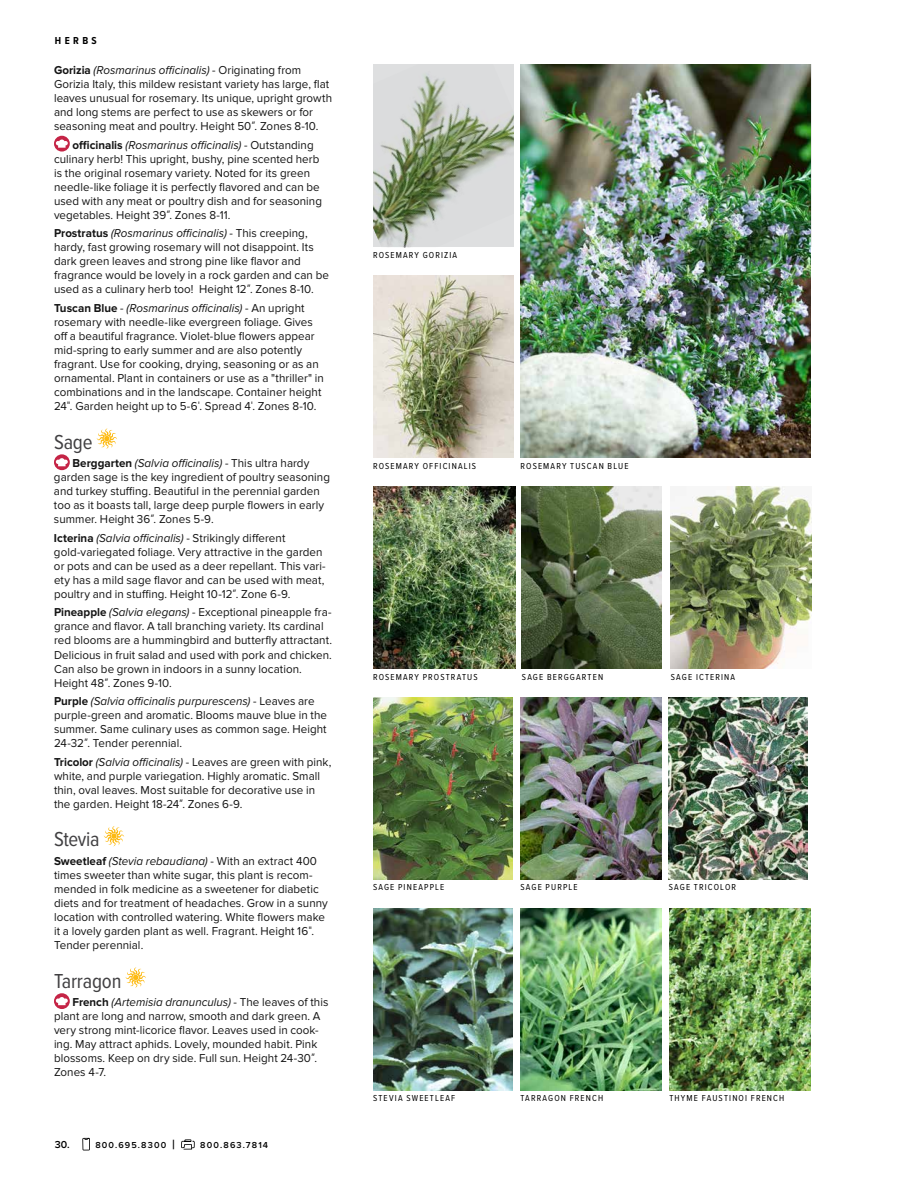
<style>
.page{position:relative;width:918px;height:1188px;background:#fff}
.page>*{position:absolute;margin:0;border:0;box-sizing:border-box;transform-origin:0 0}
.t1{font:21px "Proxima Nova Cond";letter-spacing:-.01em;color:#414042}
.t2{font:12px/14.1px "Proxima Nova";letter-spacing:.005em;color:#141414}
.t3{font:700 10.5px "Proxima Nova Cond";color:#000}
.t4{font:600 10.5px "Proxima Nova";color:#000}
.t5{font:9px "Proxima Nova Cond";letter-spacing:.125em;color:#000}
.t6{font:600 9px "Proxima Nova";letter-spacing:.13em;color:#000}
.s1{font-weight:700}
.s2{font-style:italic}
.s3{font-family:"Museo Slab 300"}
.s4{font-size:13.5px}
</style>
<div class="page">
<svg style="left:82px;top:1138px;width:8px;height:13px"></svg>
<svg style="left:181px;top:1139px;width:14px;height:11px"></svg>
<img style="left:373px;top:65px;width:141px;height:182px">
<img style="left:373px;top:276px;width:141px;height:182px">
<img style="left:521px;top:65px;width:289px;height:393px">
<img style="left:373px;top:487px;width:142px;height:182px">
<img style="left:522px;top:487px;width:140px;height:182px">
<img style="left:671px;top:487px;width:141px;height:182px">
<img style="left:373px;top:698px;width:140px;height:182px">
<img style="left:520px;top:698px;width:141px;height:182px">
<img style="left:668px;top:697px;width:139px;height:183px">
<img style="left:373px;top:908px;width:139px;height:183px">
<img style="left:520px;top:908px;width:141px;height:183px">
<img style="left:669px;top:908px;width:141px;height:183px">
<svg style="left:54px;top:136px;width:16px;height:16px"></svg>
<svg style="left:56px;top:139px;width:12px;height:9px"></svg>
<svg style="left:97px;top:428px;width:20px;height:21px"></svg>
<svg style="left:54px;top:454px;width:16px;height:16px"></svg>
<svg style="left:56px;top:458px;width:12px;height:8px"></svg>
<svg style="left:104px;top:826px;width:20px;height:20px"></svg>
<svg style="left:126px;top:967px;width:20px;height:21px"></svg>
<svg style="left:54px;top:993px;width:16px;height:16px"></svg>
<svg style="left:56px;top:996px;width:12px;height:9px"></svg>
<p class="t3" style="left:55px;top:34px;width:43px">HER BS</p>
<p class="t2" style="left:54px;top:63px;width:280px"><span class="s1">Gorizia</span> <span class="s2">(Rosmarinus officinalis)</span> - Originating from Gorizia Italy, this mildew resistant variety has large, flat leaves unusual for rosemary. Its unique, upright growth and long stems are perfect to use as skewers or for seasoning meat and poultry. Height 50<span class="s3">”</span>. Zones 8-10.</p>
<p class="t2" style="left:54px;top:138px;width:270px;text-indent:19px"><span class="s1">officinalis</span> <span class="s2">(Rosmarinus officinalis)</span> - Outstanding culinary herb! This upright, bushy, pine scented herb is the original rosemary variety. Noted for its green needle-like foliage it is perfectly flavored and can be used with any meat or poultry dish and for seasoning vegetables. Height 39<span class="s3">”</span>. Zones 8-11.</p>
<p class="t2" style="left:54px;top:226px;width:276px"><span class="s1">Prostratus</span> <span class="s2">(Rosmarinus officinalis)</span> - This creeping, hardy, fast growing rosemary will not disappoint. Its dark green leaves and strong pine like flavor and fragrance would be lovely in a rock garden and can be used as a culinary herb too! Height 12<span class="s3">”</span>. Zones 8-10.</p>
<p class="t2" style="left:54px;top:301px;width:271px"><span class="s1">Tuscan Blue</span> - <span class="s2">(Rosmarinus officinalis)</span> - An upright rosemary with needle-like evergreen foliage. Gives off a beautiful fragrance. Violet-blue flowers appear mid-spring to early summer and are also potently fragrant. Use for cooking, drying, seasoning or as an ornamental. Plant in containers or use as a "thriller" in combinations and in the landscape. Container height 24<span class="s3">"</span>. Garden height up to 5-6<span class="s3">'</span>. Spread 4<span class="s3">'</span>. Zones 8-10.</p>
<h1 class="t1" style="left:54px;top:429px;width:40px">Sage</h1>
<p class="t2" style="left:54px;top:456px;width:277px;text-indent:19px"><span class="s1">Berggarten</span> <span class="s2">(Salvia officinalis)</span> - This ultra hardy garden sage is the key ingredient of poultry seasoning and turkey stuffing. Beautiful in the perennial garden too as it boasts tall, large deep purple flowers in early summer. Height 36<span class="s3">”</span>. Zones 5-9.</p>
<p class="t2" style="left:54px;top:531px;width:273px"><span class="s1">Icterina</span> <span class="s2">(Salvia officinalis)</span> - Strikingly different gold-variegated foliage. Very attractive in the garden or pots and can be used as a deer repellant. This vari&shy;ety has a mild sage flavor and can be used with meat, poultry and in stuffing. Height 10-12<span class="s3">”</span>. Zone 6-9.</p>
<p class="t2" style="left:54px;top:606px;width:280px"><span class="s1">Pineapple</span> <span class="s2">(Salvia elegans)</span> - Exceptional pineapple fra&shy;grance and flavor. A tall branching variety. Its cardinal red blooms are a hummingbird and butterfly attractant.<br>Delicious in fruit salad and used with pork and chicken.<br>Can also be grown in indoors in a sunny location.<br>Height 48<span class="s3">”</span>. Zones 9-10.</p>
<p class="t2" style="left:54px;top:694px;width:275px"><span class="s1">Purple</span> <span class="s2">(Salvia officinalis purpurescens)</span> - Leaves are purple-green and aromatic. Blooms mauve blue in the summer. Same culinary uses as common sage. Height 24-32<span class="s3">”</span>. Tender perennial.</p>
<p class="t2" style="left:54px;top:755px;width:279px"><span class="s1">Tricolor</span> <span class="s2">(Salvia officinalis)</span> - Leaves are green with pink, white, and purple variegation. Highly aromatic. Small thin, oval leaves. Most suitable for decorative use in the garden. Height 18-24<span class="s3">”</span>. Zones 6-9.</p>
<h1 class="t1" style="left:54px;top:827px;width:47px">Stevia</h1>
<p class="t2" style="left:54px;top:854px;width:275px"><span class="s1">Sweetleaf</span> <span class="s2">(Stevia rebaudiana)</span> - With an extract 400 times sweeter than white sugar, this plant is recom&shy;mended in folk medicine as a sweetener for diabetic diets and for treatment of headaches. Grow in a sunny location with controlled watering. White flowers make it a lovely garden plant as well. Fragrant. Height 16<span class="s3">"</span>.<br>Tender perennial.</p>
<h1 class="t1" style="left:54px;top:968px;width:69px">Tarragon</h1>
<p class="t2" style="left:54px;top:995px;width:276px;text-indent:19px"><span class="s1">French</span> <span class="s2">(Artemisia dranunculus)</span> - The leaves of this plant are long and narrow, smooth and dark green. A very strong mint-licorice flavor. Leaves used in cook&shy;ing. May attract aphids. Lovely, mounded habit. Pink blossoms. Keep on dry side. Full sun. Height 24-30<span class="s3">”</span>.<br>Zones 4-7.</p>
<p class="t4" style="left:55px;top:1138px;width:17px">30.</p>
<p class="t6" style="left:95px;top:1139px;width:81px">800.695.8300 <span class="s4">|</span></p>
<p class="t6" style="left:200px;top:1139px;width:69px">800.863.7814</p>
<p class="t5" style="left:373px;top:249px;width:86px">ROSEMARY GORIZIA</p>
<p class="t5" style="left:373px;top:460px;width:105px">ROSEMARY OFFICINALIS</p>
<p class="t5" style="left:521px;top:460px;width:110px">ROSEMARY TUSCAN BLUE</p>
<p class="t5" style="left:373px;top:671px;width:106px">ROSEMARY PROSTRATUS</p>
<p class="t5" style="left:522px;top:671px;width:83px">SAGE BERGGARTEN</p>
<p class="t5" style="left:671px;top:671px;width:66px">SAGE ICTERINA</p>
<p class="t5" style="left:373px;top:882px;width:73px">SAGE PINEAPPLE</p>
<p class="t5" style="left:520px;top:882px;width:59px">SAGE PURPLE</p>
<p class="t5" style="left:669px;top:882px;width:69px">SAGE TRICOLOR</p>
<p class="t5" style="left:373px;top:1093px;width:84px">STEVIA SWEETLEAF</p>
<p class="t5" style="left:520px;top:1093px;width:84px">TARRAGON FRENCH</p>
<p class="t5" style="left:669px;top:1093px;width:116px">THYME FAUSTINOI FRENCH</p>
</div>
